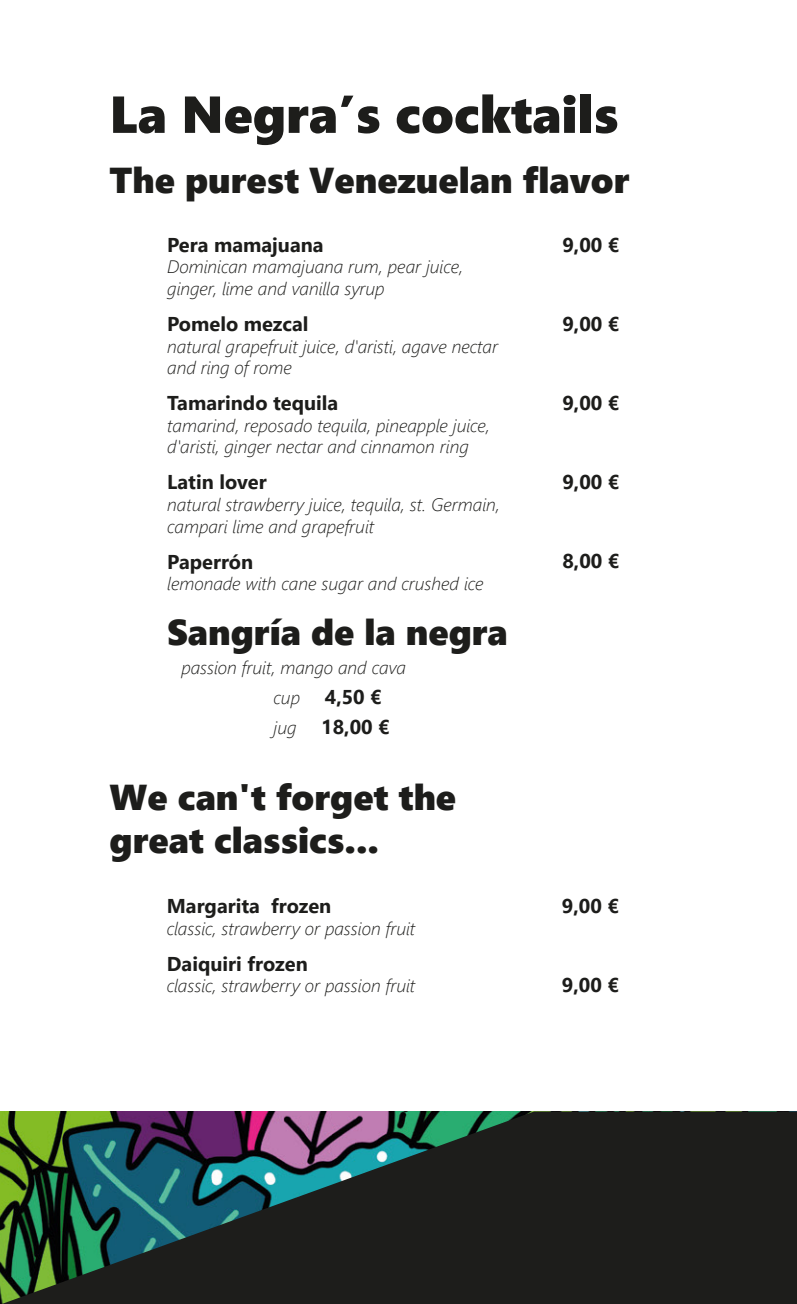
<style>
.page{position:relative;width:797px;height:1304px;background:#fff}
.page>*{position:absolute;margin:0;border:0;box-sizing:border-box;transform-origin:0 0}
.t1{font:52px "Segoe UI Black";color:#1d1d1b}
.t2{font:36px/43.2px "Segoe UI Black";color:#1d1d1b}
.t3{font:700 20px/29.4px "Segoe UI";color:#1d1d1b}
.t4{font:italic 300 18px/21.6px "Segoe UI";color:#1d1d1b}
.s1{color:#fff}
.s2{font-weight:300;font-style:italic;font-size:18px}
</style>
<div class="page">
<svg style="left:0;top:1111px;width:797px;height:193px;background:#25322f"></svg>
<h1 class="t1" style="left:109px;top:77px;width:510px">La Negra’s cocktails</h1>
<h2 class="t2" style="left:109px;top:156px;width:521px">The purest Venezuelan flavor</h2>
<p class="t3" style="left:167px;top:228px;width:158px">Pera mamajuana</p>
<p class="t4" style="left:167px;top:253px;width:297px">Dominican mamajuana rum, pear juice, ginger, lime and vanilla syrup</p>
<p class="t3" style="left:167px;top:308px;width:143px">Pomelo mezcal</p>
<p class="t4" style="left:167px;top:332px;width:332px">natural grapefruit juice, d'aristi, agave nectar and ring of rome<span class="s1">ro</span></p>
<p class="t3" style="left:167px;top:387px;width:172px">Tamarindo tequila</p>
<p class="t4" style="left:167px;top:412px;width:324px">tamarind, reposado tequila, pineapple juice, d'aristi, ginger nectar and cinnamon ring</p>
<p class="t3" style="left:167px;top:466px;width:101px">Latin lover</p>
<p class="t4" style="left:167px;top:491px;width:334px">natural strawberry juice, tequila, st. Germain, campari lime and grapefruit</p>
<p class="t3" style="left:167px;top:545px;width:87px">Paperrón</p>
<p class="t4" style="left:167px;top:570px;width:318px">lemonade with cane sugar and crushed ice</p>
<h2 class="t2" style="left:167px;top:609px;width:342px">Sangría de la negra</h2>
<p class="t4" style="left:181px;top:654px;width:226px">passion fruit, mango and cava</p>
<p class="t3" style="left:273px;top:681px;width:118px"><span class="s2">cup</span> 4,50 € <span class="s2">jug</span> 18,00 €</p>
<h2 class="t2" style="left:109px;top:774px;width:348px">We can't forget the great classics...</h2>
<p class="t3" style="left:167px;top:890px;width:166px">Margarita frozen</p>
<p class="t4" style="left:167px;top:915px;width:250px">classic, strawberry or passion fruit</p>
<p class="t3" style="left:167px;top:947px;width:142px">Daiquiri frozen</p>
<p class="t4" style="left:167px;top:972px;width:250px">classic, strawberry or passion fruit</p>
<p class="t3" style="left:562px;top:228px;width:59px">9,00 €</p>
<p class="t3" style="left:562px;top:307px;width:59px">9,00 €</p>
<p class="t3" style="left:562px;top:387px;width:59px">9,00 €</p>
<p class="t3" style="left:562px;top:466px;width:59px">9,00 €</p>
<p class="t3" style="left:562px;top:545px;width:59px">8,00 €</p>
<p class="t3" style="left:562px;top:890px;width:59px">9,00 €</p>
<p class="t3" style="left:562px;top:969px;width:59px">9,00 €</p>
</div>
